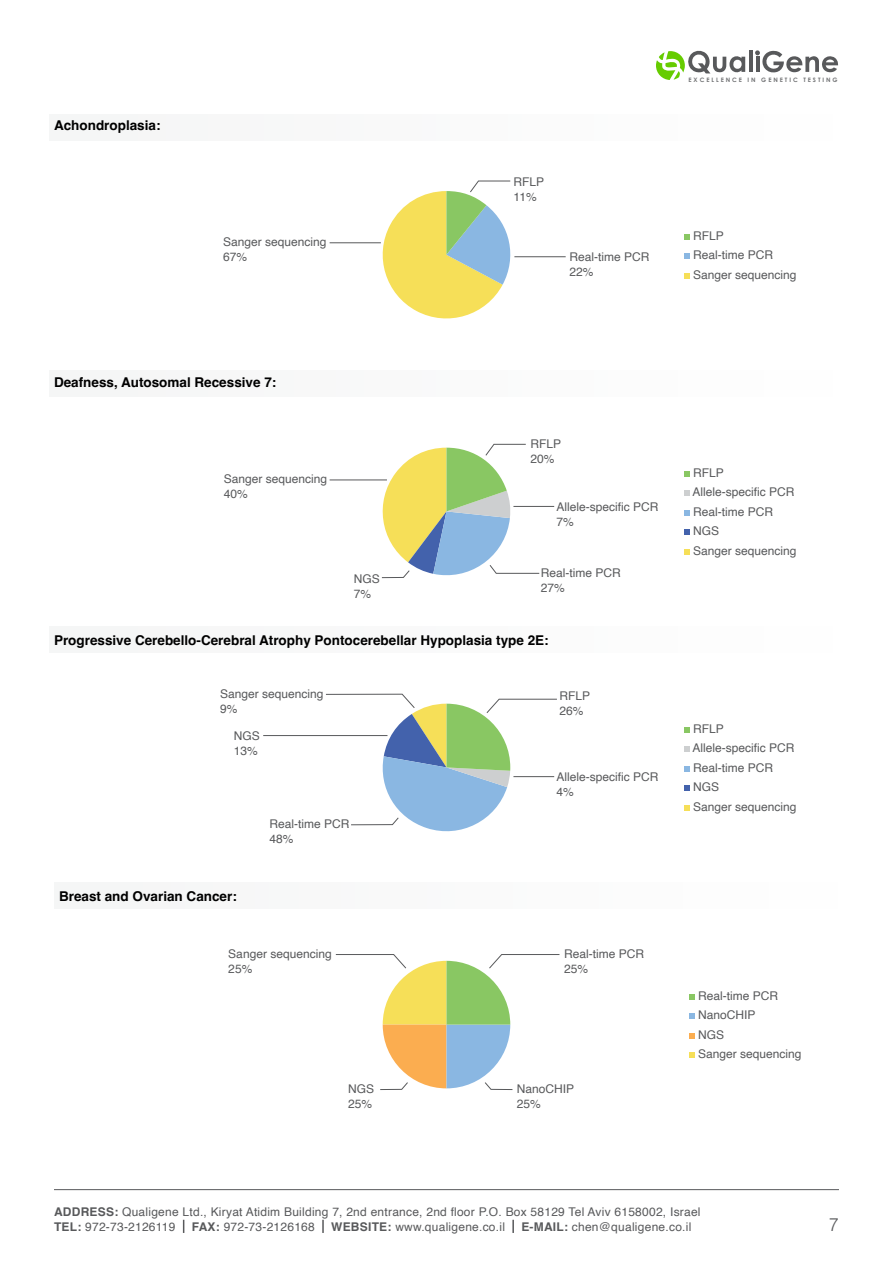
<style>
.page{position:relative;width:893px;height:1263px;background:#fff}
.page>*{position:absolute;margin:0;border:0;box-sizing:border-box;transform-origin:0 0}
.t1{font:300 18px "Helvetica";color:#58595b}
.t2{font:700 13.5px "Helvetica";color:#000}
.t3{font:12px/15px "Helvetica";color:#58595b}
.t4{font:12px/15.6px "Helvetica";letter-spacing:.02em;color:#58595b}
.t5{font:700 6px "Century Gothic Std";letter-spacing:.32em;color:#727375}
.s1{font-weight:700}
.s2{color:#595a5c}
</style>
<div class="page">
<svg style="left:656px;top:50px;width:89px;height:30px"></svg>
<hr style="left:749px;top:51px;width:3px;height:21px;background:#58595b">
<svg style="left:755px;top:50px;width:83px;height:23px"></svg>
<hr style="left:54px;top:1189px;width:785px;height:1px;background:#58595b">
<svg style="left:183px;top:1220px;width:1px;height:13px"></svg>
<svg style="left:322px;top:1220px;width:2px;height:13px"></svg>
<svg style="left:512px;top:1220px;width:2px;height:13px"></svg>
<div style="left:49px;top:626px;width:795px;height:26px;background:#f9fafa"></div>
<div style="left:49px;top:114px;width:795px;height:26px;background:#f9fafa"></div>
<div style="left:49px;top:370px;width:795px;height:27px;background:#f9fafa"></div>
<svg style="left:684px;top:727px;width:6px;height:6px"></svg>
<svg style="left:684px;top:746px;width:6px;height:6px"></svg>
<svg style="left:684px;top:766px;width:6px;height:6px"></svg>
<svg style="left:684px;top:785px;width:6px;height:6px"></svg>
<svg style="left:684px;top:805px;width:6px;height:6px"></svg>
<svg style="left:684px;top:234px;width:6px;height:6px"></svg>
<svg style="left:684px;top:253px;width:6px;height:6px"></svg>
<svg style="left:684px;top:273px;width:6px;height:6px"></svg>
<hr style="left:513px;top:506px;width:41px;height:1px;background:#58595b">
<hr style="left:514px;top:256px;width:52px;height:1px;background:#58595b">
<hr style="left:330px;top:243px;width:51px;height:1px;background:#58595b">
<hr style="left:330px;top:480px;width:57px;height:1px;background:#58595b">
<svg style="left:684px;top:471px;width:6px;height:6px"></svg>
<svg style="left:684px;top:490px;width:6px;height:6px"></svg>
<svg style="left:684px;top:510px;width:6px;height:6px"></svg>
<svg style="left:684px;top:529px;width:6px;height:6px"></svg>
<svg style="left:684px;top:549px;width:6px;height:6px"></svg>
<svg style="left:374px;top:181px;width:143px;height:138px"></svg>
<svg style="left:326px;top:694px;width:231px;height:138px"></svg>
<svg style="left:374px;top:444px;width:166px;height:134px"></svg>
<hr style="left:263px;top:735px;width:124px;height:1px;background:#58595b">
<div style="left:54px;top:882px;width:795px;height:27px;background:#f9fafa"></div>
<svg style="left:689px;top:994px;width:6px;height:6px"></svg>
<svg style="left:689px;top:1013px;width:6px;height:6px"></svg>
<svg style="left:689px;top:1033px;width:6px;height:6px"></svg>
<svg style="left:689px;top:1052px;width:6px;height:6px"></svg>
<svg style="left:335px;top:954px;width:225px;height:136px"></svg>
<p class="t2" style="left:54px;top:117px;width:108px">Achondroplasia:</p>
<p class="t3" style="left:223px;top:234px;width:105px">Sanger sequencing<br>67%</p>
<p class="t3" style="left:514px;top:174px;width:32px">RFLP<br>11%</p>
<p class="t3" style="left:569px;top:249px;width:82px">Real-time PCR<br>22%</p>
<p class="t5" style="left:688px;top:76px;width:55px">EXCELLENCE</p>
<p class="t5" style="left:761px;top:76px;width:38px">GENETIC</p>
<p class="t5" style="left:803px;top:76px;width:36px">TESTING</p>
<p class="t5" style="left:748px;top:76px;width:10px">I N</p>
<p class="t3" style="left:693px;top:226px;width:105px;line-height:19.5px">RFLP<br>Real-time PCR<br>Sanger sequencing</p>
<p class="t2" style="left:54px;top:374px;width:224px">Deafness, Autosomal Recessive 7:</p>
<p class="t3" style="left:224px;top:472px;width:105px">Sanger sequencing<br>40%</p>
<p class="t3" style="left:354px;top:571px;width:28px">NGS<br>7%</p>
<p class="t3" style="left:530px;top:436px;width:32px">RFLP<br>20%</p>
<p class="t3" style="left:556px;top:499px;width:104px">Allele-specific PCR<br>7%</p>
<p class="t3" style="left:541px;top:566px;width:82px">Real-time PCR<br>27%</p>
<p class="t2" style="left:54px;top:632px;width:496px">Progressive Cerebello-Cerebral Atrophy Pontocerebellar Hypoplasia type E2 :</p>
<p class="t3" style="left:220px;top:686px;width:105px">Sanger sequencing<br>9%</p>
<p class="t3" style="left:234px;top:729px;width:28px">NGS<br>13%</p>
<p class="t3" style="left:269px;top:817px;width:82px">Real-time PCR<br>48%</p>
<p class="t3" style="left:559px;top:689px;width:32px">RFLP<br>26%</p>
<p class="t3" style="left:556px;top:769px;width:104px">Allele-specific PCR<br>4%</p>
<p class="t2" style="left:59px;top:888px;width:179px">Breast and Ovarian Cancer:</p>
<p class="t3" style="left:228px;top:946px;width:105px">Sanger sequencing<br>25%</p>
<p class="t3" style="left:564px;top:946px;width:82px">Real-time PCR<br>25%</p>
<p class="t3" style="left:348px;top:1082px;width:28px">NGS<br>25%</p>
<p class="t3" style="left:517px;top:1082px;width:59px">NanoCHIP<br>25%</p>
<p class="t3" style="left:692px;top:463px;width:106px;line-height:19.5px">RFLP<br>Allele-specific PCR<br>Real-time PCR<br>NGS<br>Sanger sequencing</p>
<p class="t3" style="left:692px;top:719px;width:106px;line-height:19.5px">RFLP<br>Allele-specific PCR<br>Real-time PCR<br>NGS<br>Sanger sequencing</p>
<p class="t3" style="left:698px;top:986px;width:105px;line-height:19.5px">Real-time PCR<br>NanoCHIP<br>NGS<br>Sanger sequencing</p>
<p class="t4" style="left:521px;top:1204px;width:181px;text-indent:-467px"><span class="s1">ADDRESS:</span> Qualigene Ltd., Kiryat Atidim Building 7, 2nd entrance 2, nd floor O.P . <span class="s2">Box 5</span>8129 Tel Aviv 6158002, Israel<br><span class="s1">E-MAIL:</span> chen@qualigene.co i l.</p>
<p class="t4" style="left:331px;top:1220px;width:175px"><span class="s1">WEBSITE:</span> www.qualigene.co i l.</p>
<p class="t4" style="left:54px;top:1220px;width:123px"><span class="s1">TEL:</span> 972-73-2126119</p>
<p class="t4" style="left:192px;top:1220px;width:125px"><span class="s1">FAX:</span> 972-73-2126168</p>
<h1 class="t1" style="left:829px;top:1210px;width:12px">7</h1>
</div>
